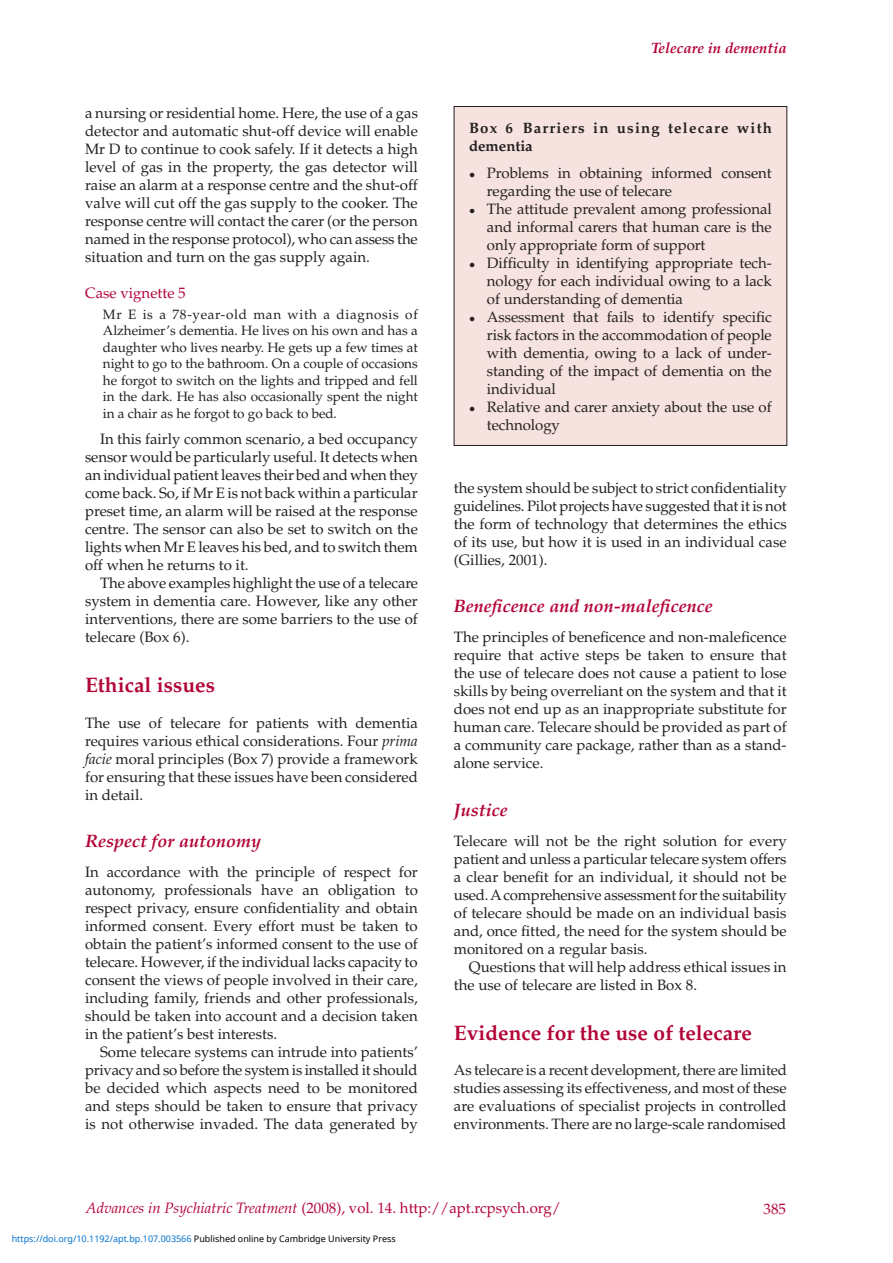
<style>
.page{position:relative;width:893px;height:1263px;background:#fff}
.page>*{position:absolute;margin:0;border:0;box-sizing:border-box;transform-origin:0 0}
.subhead_1{font:700 21px "Palatino";color:#b30437}
.subhead_2{font:italic 700 18px "Palatino";color:#b30437}
._1st_para{font:15px/18px "Palatino";color:#231f20;text-align:justify}
.Body_text{font:15px/18px "Palatino";color:#231f20;text-align:justify}
.Box_bullet_list{font:15px/18px "Palatino";letter-spacing:-.005em;color:#231f20;text-align:justify}
.subhead_3{font:15px "Palatino";color:#b30437}
.Box_title{font:700 15px/18px "Palatino";letter-spacing:.075em;color:#231f20}
.t1{font:italic 700 15px "Palatino";color:#b30437}
.Case_example{font:13.5px/16.5px "Palatino";letter-spacing:-.005em;color:#231f20;text-align:justify}
.t2{font:9px "Noto Sans";color:#0172cf}
.s1{font-style:italic}
.s2{font-family:"Newspaper Pi BT";font-size:9px}
.s3{color:#000}
</style>
<div class="page">
<div style="left:454px;top:106px;width:333px;height:339px;background:#f6e2df"></div>
<div style="left:454px;top:106px;width:333px;height:340px;border:1px solid #231f20"></div>
<p class="Body_text" style="left:85px;top:104px;width:334px">a nursing or residential home. Here, the use of a gas detector and automatic shut-off device will enable Mr D to continue to cook safely. If it detects a high level of gas in the property, the gas detector will raise an alarm at a response centre and the shut-off valve will cut off the gas supply to the cooker. The response centre will contact the carer (or the person named in the response protocol), who can assess the situation and turn on the gas supply again.</p>
<p class="subhead_3" style="left:85px;top:284px;width:102px">Case vignette 5</p>
<p class="Case_example" style="left:103px;top:306px;width:316px">Mr E is a 78-year-old man with a diagnosis of Alzheimer’s dementia. He lives on his own and has a daughter who lives nearby. He gets up a few times at night to go to the bathroom. On a couple of occasions he forgot to switch on the lights and tripped and fell in the dark. He has also occasionally spent the night in a chair as he forgot to go back to bed.</p>
<p class="Body_text" style="left:85px;top:430px;width:334px;text-indent:15px">In this fairly common scenario, a bed occupancy sensor would be particularly useful. It detects when an individual patient leaves their bed and when they come back. So, if Mr E is not back within a particular preset time, an alarm will be raised at the response centre. The sensor can also be set to switch on the lights when Mr E leaves his bed, and to switch them off when he returns to it.</p>
<p class="Body_text" style="left:85px;top:574px;width:334px;text-indent:15px">The above examples highlight the use of a telecare system in dementia care. However, like any other interventions, there are some barriers to the use of telecare (Box 6).</p>
<p class="subhead_1" style="left:85px;top:673px;width:132px">Ethical issues</p>
<p class="_1st_para" style="left:85px;top:714px;width:334px">The use of telecare for patients with dementia requires various ethical considerations. Four <span class="s1">prima facie</span> moral principles (Box 7) provide a framework for ensuring that these issues have been considered in detail.</p>
<p class="subhead_2" style="left:85px;top:830px;width:178px">Respect for autonomy</p>
<p class="_1st_para" style="left:85px;top:863px;width:334px">In accordance with the principle of respect for autonomy, professionals have an obligation to respect privacy, ensure confidentiality and obtain informed consent. Every effort must be taken to obtain the patient’s informed consent to the use of telecare. However, if the individual lacks capacity to consent the views of people involved in their care, including family, friends and other professionals, should be taken into account and a decision taken in the patient’s best interests.</p>
<p class="Body_text" style="left:85px;top:1043px;width:334px;text-indent:15px">Some telecare systems can intrude into patients’ privacy and so before the system is installed it should be decided which aspects need to be monitored and steps should be taken to ensure that privacy is not otherwise invaded. The data generated by</p>
<p class="t1" style="left:651px;top:40px;width:137px">Telecare in dementia</p>
<p class="Box_title" style="left:469px;top:119px;width:304px">Box 6 Barriers in using telecare with dementia</p>
<p class="Box_bullet_list" style="left:487px;top:165px;width:286px;text-indent:-18px"><span class="s2">•</span> Problems in obtaining informed consent regarding the use of telecare</p>
<p class="Box_bullet_list" style="left:487px;top:201px;width:286px;text-indent:-18px"><span class="s2">•</span> The attitude prevalent among professional and informal carers that human care is the only appropriate form of support</p>
<p class="Box_bullet_list" style="left:487px;top:255px;width:286px;text-indent:-18px"><span class="s2">•</span> Difficulty in identifying appropriate tech&shy;nology for each individual owing to a lack of understanding of dementia</p>
<p class="Box_bullet_list" style="left:487px;top:309px;width:286px;text-indent:-18px"><span class="s2">•</span> Assessment that fails to identify specific risk factors in the accommodation of people with dementia, owing to a lack of under&shy;standing of the impact of dementia on the individual</p>
<p class="Box_bullet_list" style="left:487px;top:399px;width:286px;text-indent:-18px"><span class="s2">•</span> Relative and carer anxiety about the use of technology</p>
<p class="Body_text" style="left:454px;top:479px;width:334px">the system should be subject to strict confidentiality guidelines. Pilot projects have suggested that it is not the form of technology that determines the ethics of its use, but how it is used in an individual case (Gillies, 2001).</p>
<p class="subhead_2" style="left:454px;top:596px;width:260px">Beneficence and non-maleficence</p>
<p class="_1st_para" style="left:454px;top:628px;width:334px">The principles of beneficence and non-maleficence require that active steps be taken to ensure that the use of telecare does not cause a patient to lose skills by being overreliant on the system and that it does not end up as an inappropriate substitute for human care. Telecare should be provided as part of a community care package, rather than as a stand&shy;alone service.</p>
<p class="subhead_2" style="left:454px;top:799px;width:55px">Justice</p>
<p class="_1st_para" style="left:454px;top:832px;width:335px">Telecare will not be the right solution for every patient and unless a particular telecare system offers a clear benefit for an individual, it should not be used. A comprehensive assessment for the suitability of telecare should be made on an individual basis and, once fitted, the need for the system should be monitored on a regular basis.</p>
<p class="Body_text" style="left:454px;top:958px;width:334px;text-indent:15px">Questions that will help address ethical issues in the use of telecare are listed in Box 8.</p>
<p class="subhead_1" style="left:454px;top:1020px;width:300px">Evidence for the use of telecare</p>
<p class="_1st_para" style="left:454px;top:1061px;width:335px">As telecare is a recent development, there are limited studies assessing its effectiveness, and most of these are evaluations of specialist projects in controlled environments. There are no large-scale randomised</p>
<p class="subhead_3" style="left:86px;top:1199px;width:477px"><span class="s1">Advances in Psychiatric Treatment</span> (2008), vol. 14. http://apt.rcpsych.org/</p>
<p class="subhead_3" style="left:764px;top:1200px;width:24px">385</p>
<p class="t2" style="left:12px;top:1232px;width:386px">https://doi.org/10.1192/apt.bp.107.003566 <span class="s3">Published online by Cambridge University Press</span></p>
</div>
